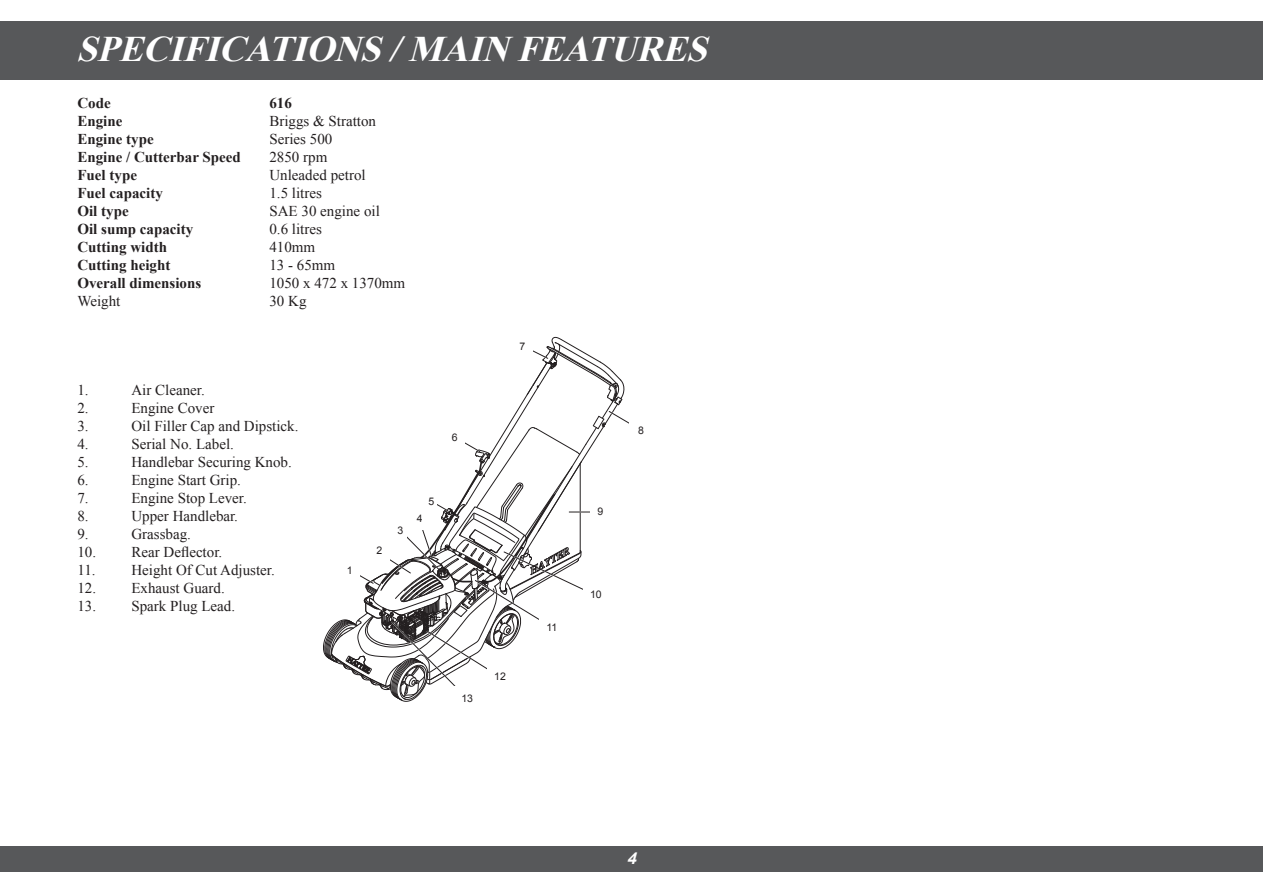
<style>
.page{position:relative;width:1263px;height:893px;background:#fff}
.page>*{position:absolute;margin:0;border:0;box-sizing:border-box;transform-origin:0 0}
.Headings{font:italic 700 36px "Times New Roman";color:#fff}
.Page_numbering{font:italic 700 16.5px "Arial";color:#fff}
.Features{font:15px "Times New Roman";color:#231f20}
.Specs{font:700 15px "Times New Roman";color:#231f20}
.Specs-2{font:15px "Times New Roman";color:#231f20}
.t1{font:10.5px "Arial";color:#231f20}
</style>
<div class="page">
<hr style="left:1262px;top:663px;width:1px;height:183px;background:#d1d2d4">
<div style="left:0;top:21px;width:1263px;height:58px;background:#57585a"></div>
<div style="left:0;top:846px;width:1263px;height:26px;background:#57585a"></div>
<svg style="left:323px;top:336px;width:306px;height:366px"></svg>
<div style="left:511px;top:334px;width:22px;height:24px;background:#fff"></div>
<p class="Headings" style="left:77px;top:24px;width:644px">SPECIFICATIONS/MAIN FEATURES</p>
<p class="Specs" style="left:77px;top:93px;width:35px">Code</p>
<p class="Specs" style="left:269px;top:93px;width:24px">616</p>
<p class="Specs" style="left:77px;top:111px;width:47px">Engine</p>
<p class="Specs-2" style="left:269px;top:111px;width:108px">Briggs &amp; Stratton</p>
<p class="Specs" style="left:77px;top:129px;width:78px">Engine type</p>
<p class="Specs-2" style="left:269px;top:129px;width:64px">Series 500</p>
<p class="Specs" style="left:77px;top:147px;width:165px">Engine / Cutterbar Speed</p>
<p class="Specs-2" style="left:269px;top:147px;width:59px">2850 rpm</p>
<p class="Specs" style="left:77px;top:165px;width:61px">Fuel type</p>
<p class="Specs-2" style="left:269px;top:165px;width:98px">Unleaded petrol</p>
<p class="Specs" style="left:77px;top:183px;width:87px">Fuel capacity</p>
<p class="Specs-2" style="left:269px;top:183px;width:54px">1.5 litres</p>
<p class="Specs" style="left:77px;top:201px;width:53px">Oil type</p>
<p class="Specs-2" style="left:269px;top:201px;width:112px">SAE 30 engine oil</p>
<p class="Specs" style="left:77px;top:219px;width:117px">Oil sump capacity</p>
<p class="Specs-2" style="left:269px;top:219px;width:54px">0.6 litres</p>
<p class="Specs" style="left:77px;top:237px;width:91px">Cutting width</p>
<p class="Specs-2" style="left:269px;top:237px;width:47px">410mm</p>
<p class="Specs" style="left:77px;top:255px;width:94px">Cutting height</p>
<p class="Specs-2" style="left:269px;top:255px;width:67px">13 - 65mm</p>
<p class="Specs" style="left:77px;top:273px;width:125px">Overall dimensions</p>
<p class="Specs-2" style="left:269px;top:273px;width:137px">1050 x 472 x 1370mm</p>
<p class="Specs-2" style="left:77px;top:291px;width:44px">Weight</p>
<p class="Specs-2" style="left:269px;top:291px;width:39px">30 Kg</p>
<p class="Features" style="left:77px;top:380px;width:13px">1.</p>
<p class="Features" style="left:131px;top:380px;width:75px">Air Cleaner.</p>
<p class="Features" style="left:77px;top:398px;width:13px">2.</p>
<p class="Features" style="left:131px;top:398px;width:84px">Engine Cover</p>
<p class="Features" style="left:77px;top:416px;width:13px">3.</p>
<p class="Features" style="left:131px;top:416px;width:169px">Oil Filler Cap and Dipstick.</p>
<p class="Features" style="left:77px;top:434px;width:13px">4.</p>
<p class="Features" style="left:131px;top:434px;width:104px">Serial No. Label.</p>
<p class="Features" style="left:77px;top:452px;width:13px">5.</p>
<p class="Features" style="left:131px;top:452px;width:162px">Handlebar Securing Knob.</p>
<p class="Features" style="left:77px;top:470px;width:13px">6.</p>
<p class="Features" style="left:131px;top:470px;width:111px">Engine Start Grip.</p>
<p class="Features" style="left:77px;top:488px;width:13px">7.</p>
<p class="Features" style="left:131px;top:488px;width:117px">Engine Stop Lever.</p>
<p class="Features" style="left:77px;top:506px;width:13px">8.</p>
<p class="Features" style="left:131px;top:506px;width:108px">Upper Handlebar.</p>
<p class="Features" style="left:77px;top:524px;width:13px">9.</p>
<p class="Features" style="left:131px;top:524px;width:61px">Grassbag.</p>
<p class="Features" style="left:77px;top:542px;width:146px">10. Rear Deflector.</p>
<p class="Features" style="left:77px;top:560px;width:199px">11. Height Of Cut Adjuster.</p>
<p class="Features" style="left:77px;top:578px;width:149px">12. Exhaust Guard.</p>
<p class="Features" style="left:77px;top:596px;width:159px">13. Spark Plug Lead.</p>
<p class="t1" style="left:347px;top:563px;width:7px">1</p>
<p class="t1" style="left:452px;top:431px;width:7px">6</p>
<p class="t1" style="left:377px;top:544px;width:7px">2</p>
<p class="t1" style="left:398px;top:523px;width:7px">3</p>
<p class="t1" style="left:429px;top:494px;width:7px">5</p>
<p class="t1" style="left:417px;top:511px;width:7px">4</p>
<p class="t1" style="left:461px;top:691px;width:13px">13</p>
<p class="t1" style="left:520px;top:339px;width:7px">7</p>
<p class="t1" style="left:494px;top:670px;width:13px">12</p>
<p class="t1" style="left:546px;top:620px;width:12px">11</p>
<p class="t1" style="left:597px;top:505px;width:7px">9</p>
<p class="t1" style="left:590px;top:587px;width:13px">10</p>
<p class="t1" style="left:638px;top:423px;width:7px">8</p>
<p class="Page_numbering" style="left:627px;top:847px;width:17px">4</p>
</div>
